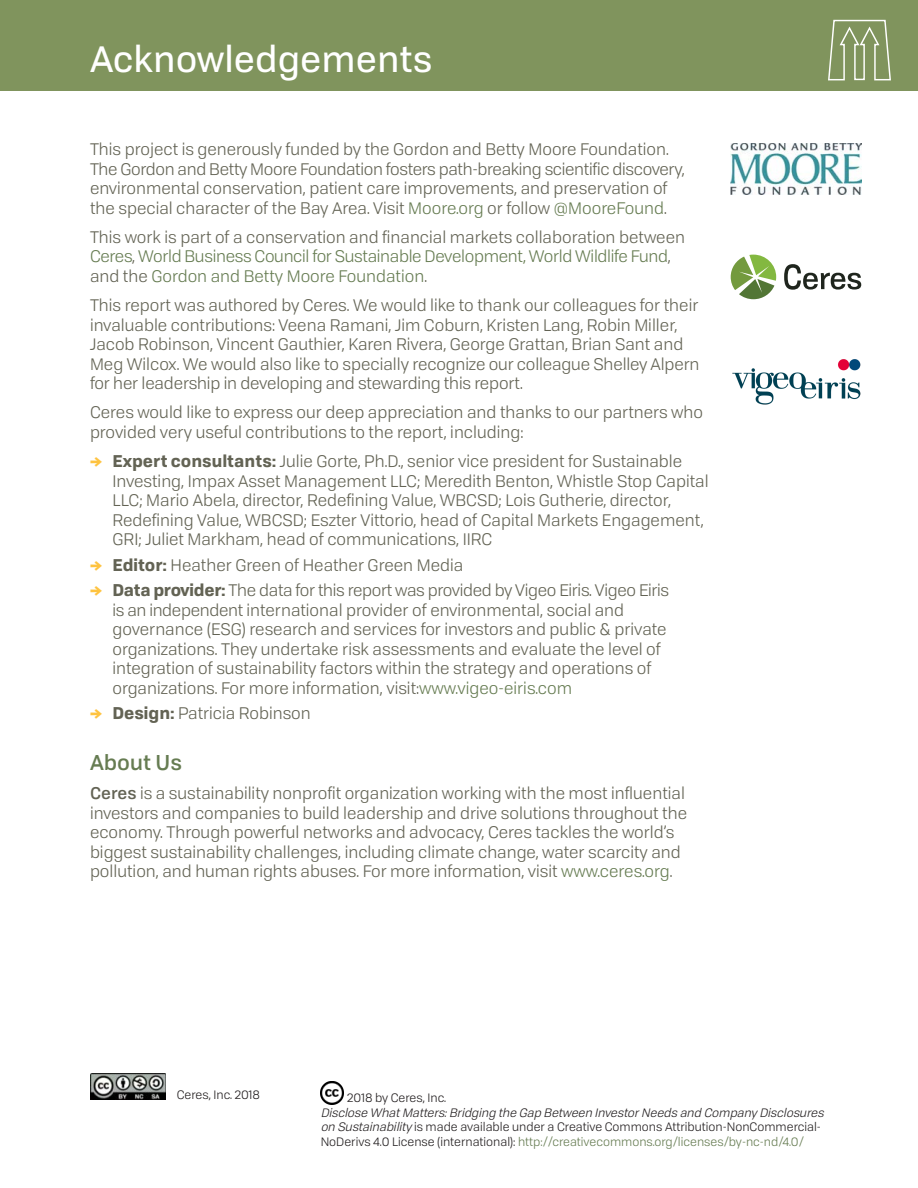
<style>
.page{position:relative;width:918px;height:1188px;background:#fff}
.page>*{position:absolute;margin:0;border:0;box-sizing:border-box;transform-origin:0 0}
.t1{font:36px "Tofino";color:#fff}
.t2{font:500 21px "Tofino";color:#667c52}
.t3{font:16.5px/19.5px "Tofino";color:#636354}
.t4{font:16.5px/19.5px "Tofino";letter-spacing:-.005em;color:#667c52}
.t5{font:12px/14.4px "Tofino";color:#231f20}
.s1{color:#667c52}
.s2{color:#636354}
.s3{font-weight:700;color:#fec340}
.s4{font-weight:700}
.s5{font-weight:500}
.s6{font-style:italic}
</style>
<div class="page">
<div style="left:0;top:0;width:918px;height:91px;background:#80945d"></div>
<svg style="left:828px;top:20px;width:63px;height:60px"></svg>
<img style="left:90px;top:1074px;width:76px;height:25px">
<img style="left:321px;top:1081px;width:23px;height:23px">
<img style="left:731px;top:144px;width:131px;height:51px">
<svg style="left:731px;top:255px;width:45px;height:44px"></svg>
<svg style="left:784px;top:264px;width:77px;height:26px"></svg>
<img style="left:732px;top:359px;width:129px;height:46px">
<h1 class="t1" style="left:90px;top:39px;width:344px">Acknowledgements</h1>
<p class="t3" style="left:90px;top:140px;width:596px">this project is generously funded by the Gordon and Betty moore Foundation. the Gordon and Betty moore Foundation fosters path-breaking scientific discovery, environmental conservation, patient care improvements, and preservation of the special character of the Bay area. Visit <span class="s1">moore.org</span> or follow <span class="s1">@mooreFound</span>.</p>
<p class="t4" style="left:90px;top:227px;width:597px"><span class="s2">this work is part of a conservation and financial markets collaboration between </span>ceres<span class="s2">,</span> world Business council for sustainable Development, world wildlife Fund<span class="s2">, and the</span> Gordon and Betty moore Foundation<span class="s2">.</span></p>
<p class="t3" style="left:90px;top:296px;width:611px">this report was authored by ceres. we would like to thank our colleagues for their invaluable contributions: Veena ramani, Jim coburn, Kristen lang, robin miller, Jacob robinson, Vincent Gauthier, Karen rivera, George Grattan, Brian sant and meg wilcox. we would also like to specially recognize our colleague shelley alpern for her leadership in developing and stewarding this report.</p>
<p class="t3" style="left:90px;top:403px;width:615px">ceres would like to express our deep appreciation and thanks to our partners who provided very useful contributions to the report, including:</p>
<p class="t3" style="left:113px;top:452px;width:598px;text-indent:-23px"><span class="s3">→</span> <span class="s4">Expert consultants:</span> Julie Gorte, Ph.D., senior vice president for sustainable investing, impax asset management llc; meredith Benton, whistle stop capital llc; mario abela, director, redefining Value, wBcsD; lois Gutherie, director, redefining Value, wBcsD; eszter Vittorio, head of capital markets engagement, Gri; Juliet markham, head of communications, iirc</p>
<p class="t3" style="left:90px;top:555px;width:375px"><span class="s3">→</span> <span class="s4">Editor:</span> heather Green of heather Green media</p>
<p class="t3" style="left:113px;top:581px;width:558px;text-indent:-23px"><span class="s3">→</span> <span class="s4">Data provider:</span> the data for this report was provided by Vigeo eiris. Vigeo eiris is an independent international provider of environmental, social and governance (esG) research and services for investors and public &amp; private organizations. they undertake risk assessments and evaluate the level of integration of sustainability factors within the strategy and operations of organizations. For more information, visit:<span class="s1">www.vigeo-eiris.com</span></p>
<p class="t3" style="left:90px;top:704px;width:222px"><span class="s3">→</span> <span class="s4">Design:</span> Patricia robinson</p>
<p class="t2" style="left:90px;top:751px;width:93px">About Us</p>
<p class="t3" style="left:90px;top:784px;width:599px"><span class="s5">Ceres</span> is a sustainability nonprofit organization working with the most influential investors and companies to build leadership and drive solutions throughout the economy. through powerful networks and advocacy, ceres tackles the world’s biggest sustainability challenges, including climate change, water scarcity and pollution, and human rights abuses. For more information, visit <span class="s1">www.ceres.org</span>.</p>
<p class="t5" style="left:177px;top:1088px;width:85px">ceres, inc. 2018</p>
<p class="t5" style="left:347px;top:1091px;width:101px">2018 by ceres, inc.</p>
<p class="t5" style="left:321px;top:1105px;width:506px"><span class="s6">Disclose What Matters:Bridging the Gap Between Investor Needs and Company Disclosures on Sustainability</span> is made available under a creative commons attribution-Noncommercial-<br>NoDerivs 4.0 license (international): <span class="s1">http://creativecommons.org/licenses/by-nc-nd/4.0/</span></p>
</div>
